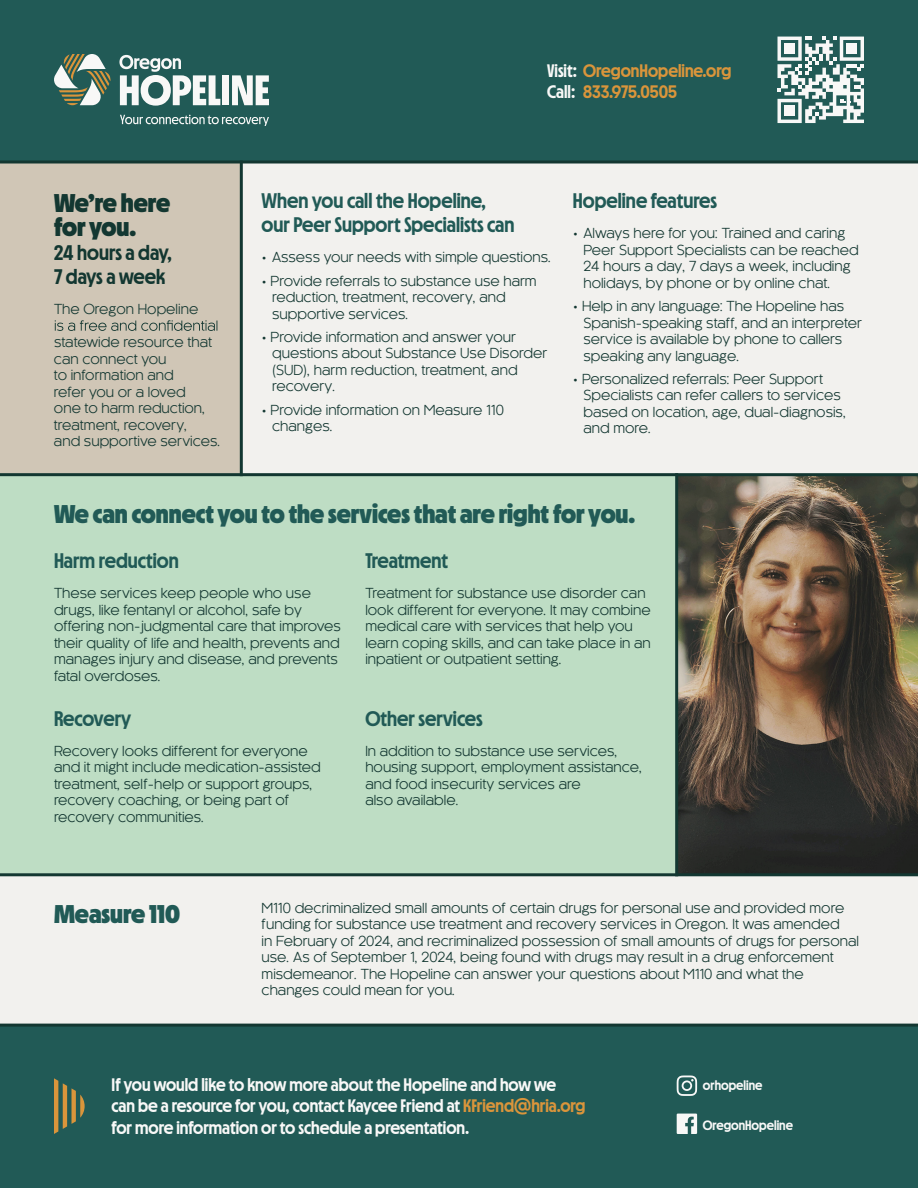
<style>
.page{position:relative;width:918px;height:1188px;background:#fff}
.page>*{position:absolute;margin:0;border:0;box-sizing:border-box;transform-origin:0 0}
.t1{font:900 25.5px "MD Nichrome";color:#215a56}
.t2{font:900 25.5px/24px "MD Nichrome";letter-spacing:-.015em;color:#133731}
.t3{font:21px/24px "MD Nichrome Dark";color:#215a56}
.t4{font:21px/24px "MD Nichrome Dark";color:#133731}
.t5{font:18px/21.6px "MD Nichrome Dark";color:#f8f8f7}
.t6{font:18px/21.6px "MD Nichrome Dark";color:#da953b}
.t7{font:13.5px/16.5px "Kaleko 205";color:#133731}
.t8{font:13.5px "MD Nichrome Dark";color:#f8f8f7}
.s1{color:#f8f8f7}
.s2{color:#da953b}
</style>
<div class="page">
<div style="left:0;top:162px;width:918px;height:313px;background:#f2f1ee"></div>
<div style="left:0;top:162px;width:241px;height:313px;background:#d0c6b6"></div>
<div style="left:0;top:475px;width:918px;height:401px;background:#beddc4"></div>
<img style="left:678px;top:476px;width:240px;height:397px">
<div style="left:0;top:875px;width:918px;height:150px;background:#f2f1ee"></div>
<div style="left:0;top:0;width:918px;height:162px;background:#215a56"></div>
<div style="left:0;top:1025px;width:918px;height:163px;background:#215a56"></div>
<svg style="left:55px;top:320px;width:162px;height:11px"></svg>
<svg style="left:54px;top:54px;width:57px;height:51px"></svg>
<div style="left:222px;top:75px;width:7px;height:30px;background:#f8f8f7"></div>
<svg style="left:232px;top:75px;width:37px;height:30px"></svg>
<svg style="left:119px;top:55px;width:101px;height:51px"></svg>
<svg style="left:120px;top:115px;width:149px;height:11px"></svg>
<svg style="left:0;top:160px;width:918px;height:4px;background:#2f504b"></svg>
<hr style="left:240px;top:160px;width:3px;height:316px;background:#133731">
<hr style="left:675px;top:473px;width:3px;height:403px;background:#133731">
<hr style="left:0;top:1024px;width:918px;height:3px;background:#133731">
<svg style="left:54px;top:1078px;width:31px;height:56px"></svg>
<svg style="left:677px;top:1076px;width:20px;height:20px"></svg>
<svg style="left:677px;top:1114px;width:20px;height:20px"></svg>
<hr style="left:0;top:473px;width:918px;height:3px;background:#133731">
<hr style="left:0;top:873px;width:918px;height:3px;background:#133731">
<svg style="left:778px;top:37px;width:86px;height:86px"></svg>
<h1 class="t2" style="left:54px;top:190px;width:118px">We’re here for you.</h1>
<h2 class="t4" style="left:54px;top:240px;width:119px">24 hours a day,<br>7 days a week</h2>
<p class="t7" style="left:54px;top:301px;width:146px">The Oregon Hopeline</p>
<p class="t7" style="left:54px;top:334px;width:168px">statewide resource that can connect you<br>to information and<br>refer you or a loved<br>one to harm reduction, treatment, recovery,<br>and supportive services.</p>
<h3 class="t6" style="left:547px;top:59px;width:186px"><span class="s1">Visit:</span> OregonHopeline.org<br><span class="s1">Call:</span> 833.975.0505</h3>
<h2 class="t3" style="left:262px;top:188px;width:254px">When you call the Hopeline, our Peer Support Specialists can</h2>
<p class="t7" style="left:262px;top:249px;width:291px">• Assess your needs with simple questions.</p>
<p class="t7" style="left:272px;top:272px;width:266px;text-indent:-11px">• Provide referrals to substance use harm reduction, treatment, recovery, and supportive services.</p>
<p class="t7" style="left:272px;top:329px;width:277px;text-indent:-11px">• Provide information and answer your questions about Substance Use Disorder (SUD), harm reduction, treatment, and recovery.</p>
<p class="t7" style="left:272px;top:401px;width:233px;text-indent:-11px">• Provide information on Measure 110 changes.</p>
<h2 class="t3" style="left:573px;top:188px;width:146px">Hopeline features</h2>
<p class="t7" style="left:583px;top:225px;width:277px;text-indent:-11px">• Always here for you: Trained and caring Peer Support Specialists can be reached 24 hours a day, 7 days a week, including holidays, by phone or by online chat.</p>
<p class="t7" style="left:583px;top:298px;width:280px;text-indent:-11px">• Help in any language: The Hopeline has Spanish-speaking staff, and an interpreter service is available by phone to callers speaking any language.</p>
<p class="t7" style="left:583px;top:371px;width:264px;text-indent:-11px">• Personalized referrals: Peer Support Specialists can refer callers to services based on location, age, dual-diagnosis, and more.</p>
<h1 class="t1" style="left:54px;top:499px;width:583px">We can connect you to the services that are right for you.</h1>
<h2 class="t3" style="left:54px;top:548px;width:126px">Harm reduction</h2>
<p class="t7" style="left:54px;top:585px;width:288px">These services keep people who use drugs, like fentanyl or alcohol, safe by offering non-judgmental care that improves their quality of life and health, prevents and manages injury and disease, and prevents fatal overdoses.</p>
<h2 class="t3" style="left:54px;top:705px;width:79px">Recovery</h2>
<p class="t7" style="left:54px;top:742px;width:268px">Recovery looks different for everyone and it might include medication-assisted treatment, self-help or support groups, recovery coaching, or being part of recovery communities.</p>
<h2 class="t3" style="left:365px;top:548px;width:84px">Treatment</h2>
<p class="t7" style="left:365px;top:585px;width:287px">Treatment for substance use disorder can look different for everyone. It may combine medical care with services that help you learn coping skills, and can take place in an inpatient or outpatient setting.</p>
<h2 class="t3" style="left:365px;top:705px;width:119px">Other services</h2>
<p class="t7" style="left:365px;top:742px;width:278px">In addition to substance use services, housing support, employment assistance, and food insecurity services are<br>also available.</p>
<h1 class="t1" style="left:54px;top:899px;width:127px">Measure 110</h1>
<p class="t7" style="left:262px;top:899px;width:599px">M110 decriminalized small amounts of certain drugs for personal use and provided more funding for substance use treatment and recovery services in Oregon. It was amended<br>in February of 2024, and recriminalized possession of small amounts of drugs for personal use. As of September 1, 2024, being found with drugs may result in a drug enforcement misdemeanor. The Hopeline can answer your questions about M110 and what the changes could mean for you.</p>
<h3 class="t5" style="left:112px;top:1073px;width:475px">If you would like to know more about the Hopeline and how we<br>can be a resource for you, contact Kaycee Friend at <span class="s2">KFriend@hria.org </span>for more information or to schedule a presentation.</h3>
<p class="t8" style="left:703px;top:1077px;width:61px">orhopeline</p>
<p class="t8" style="left:703px;top:1116px;width:92px">OregonHopeline</p>
</div>
